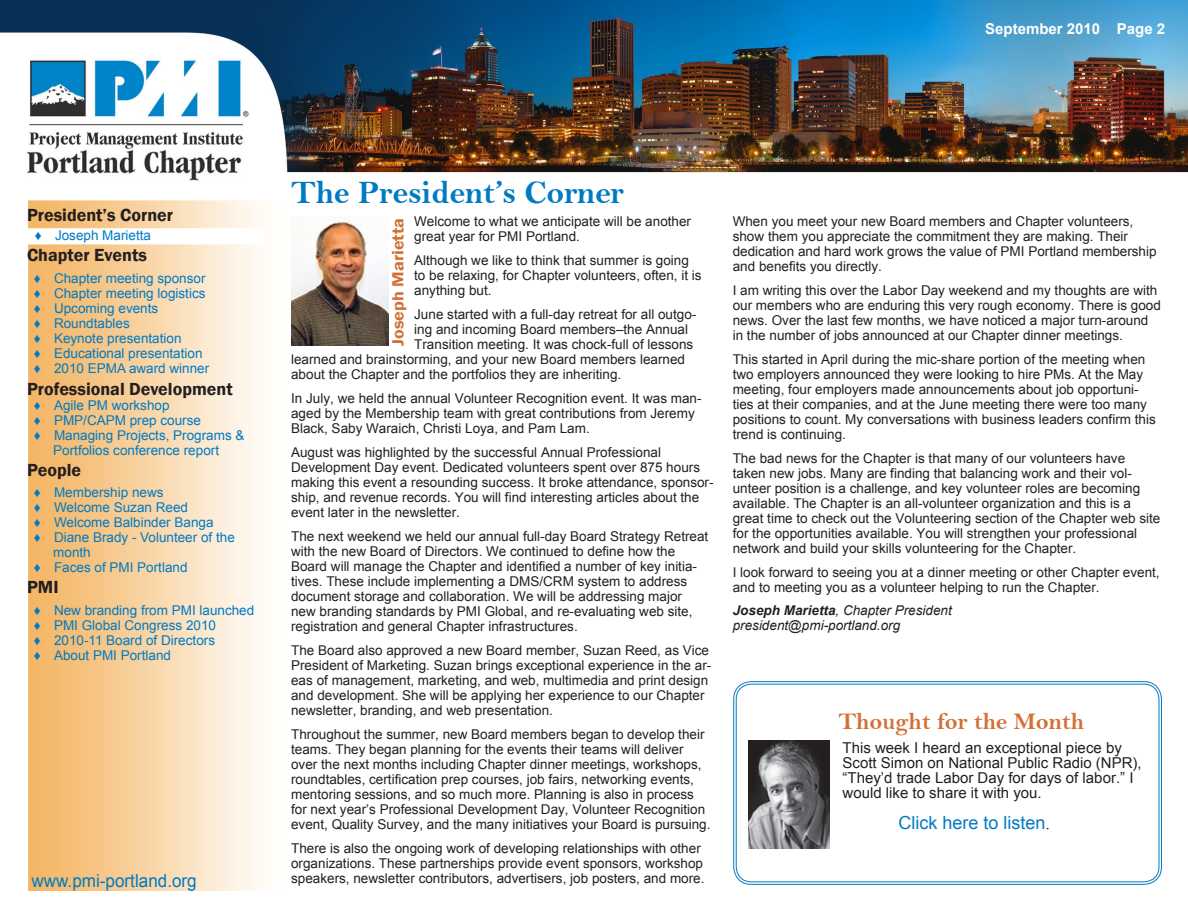
<style>
.page{position:relative;width:1188px;height:918px;background:#fff}
.page>*{position:absolute;margin:0;border:0;box-sizing:border-box;transform-origin:0 0}
.t1{font:33px "Bell MT Bold";letter-spacing:-.005em;color:#007ac2}
.t2{font:24px "Bell MT Bold";letter-spacing:-.005em;color:#d27137}
.t3{font:600 18px "Franklin Gothic";color:#231f20}
.t4{font:18px "Arial";color:#007ac2;scale:.95 1}
.t5{font:18px "Arial";color:#007ac2}
.t6{font:600 16.5px "Franklin Gothic";color:#d27137;scale:1.1 1}
.t7{font:15px/15px "Arial";color:#231f20}
.t8{font:700 15px "Arial";color:#fff}
.t9{font:13.5px/15px "Arial";color:#231f20}
.t10{font:13.5px/15px "Arial";color:#007ac2}
.t11{font:italic 13.5px/14.2px "Arial";color:#231f20}
.t12{font:12px "Bell MT Bold";color:#fff}
.s1{font-weight:700}
.s2{font-family:"Times New Roman";color:#231f20}
</style>
<div class="page">
<img style="left:28px;top:200px;width:233px;height:691px">
<img style="left:0;top:0;width:1188px;height:181px">
<div style="left:27px;top:229px;width:236px;height:15px;background:#fff"></div>
<div style="left:27px;top:228px;width:237px;height:16px;border:2px solid #fff"></div>
<img style="left:748px;top:741px;width:81px;height:108px">
<div style="left:733px;top:681px;width:429px;height:204px;border:1px solid #007ac2;border-radius:18px"></div>
<div style="left:736px;top:684px;width:423px;height:198px;border:1px solid #007ac2;border-radius:15px"></div>
<img style="left:291px;top:221px;width:98px;height:125px">
<p class="t12" style="left:1053px;top:20px;width:118px">December 2009/Pg 2</p>
<p class="t8" style="left:985px;top:19px;width:182px">September 2010 Page 2</p>
<h3 class="t3" style="left:27px;top:204px;width:148px">President’s Corner</h3>
<p class="t10" style="left:34px;top:230px;width:118px">♦ Joseph Marietta</p>
<h3 class="t3" style="left:27px;top:244px;width:122px">Chapter Events</h3>
<p class="t10" style="left:34px;top:271px;width:177px">♦ Chapter meeting sponsor ♦ Chapter meeting logistics ♦ Upcoming events<br>♦ Roundtables<br>♦ Keynote presentation<br>♦ Educational presentation ♦ 2010 EPMA award winner</p>
<h3 class="t3" style="left:27px;top:378px;width:207px">Professional Development</h3>
<p class="t10" style="left:34px;top:398px;width:137px">♦ Agile PM workshop</p>
<p class="t10" style="left:34px;top:413px;width:169px">♦ PMP/CAPM prep course</p>
<p class="t10" style="left:34px;top:428px;width:212px">♦ Managing Projects, Programs &amp;</p>
<p class="t10" style="left:53px;top:443px;width:167px">Portfolios conference report</p>
<h3 class="t3" style="left:27px;top:459px;width:56px">People</h3>
<p class="t10" style="left:34px;top:485px;width:131px">♦ Membership news</p>
<p class="t10" style="left:34px;top:500px;width:156px">♦ Welcome Suzan Reed</p>
<p class="t10" style="left:34px;top:515px;width:181px">♦ Welcome Balbinder Banga</p>
<p class="t10" style="left:34px;top:530px;width:203px">♦ Diane Brady - Volunteer of the</p>
<p class="t10" style="left:53px;top:545px;width:39px">month</p>
<p class="t10" style="left:34px;top:560px;width:155px">♦ Faces of PMI Portland</p>
<h3 class="t3" style="left:27px;top:576px;width:33px">PMI</h3>
<p class="t10" style="left:34px;top:603px;width:222px">♦ New branding from PMI launched ♦ PMI Global Congress 2010<br>♦ 2010-11 Board of Directors<br>♦ About PMI Portland</p>
<p class="t10" style="left:35px;top:227px;width:118px">♦ Joseph Marietta</p>
<h3 class="t4" style="left:32px;top:868px;width:176px">www.pmi-portland.org</h3>
<h1 class="t1" style="left:291px;top:172px;width:334px">The President’s Corner</h1>
<p class="t6" style="left:388px;top:346px;width:118px;rotate:-90deg">Joseph Marietta</p>
<p class="t9" style="left:414px;top:214px;width:278px">Welcome to what we anticipate will be another great year for PMI Portland.</p>
<p class="t9" style="left:414px;top:253px;width:289px">Although we like to think that summer is going to be relaxing, for Chapter volunteers, often, it is anything but.</p>
<p class="t9" style="left:414px;top:307px;width:284px">June started with a full-day retreat for all outgo-</p>
<p class="t9" style="left:414px;top:322px;width:275px">ing and incoming Board members–the Annual</p>
<p class="t9" style="left:414px;top:337px;width:281px">Transition meeting. It was chock-full of lessons</p>
<p class="t9" style="left:291px;top:352px;width:395px">learned and brainstorming, and your new Board members learned</p>
<p class="t9" style="left:291px;top:367px;width:332px">about the Chapter and the portfolios they are inheriting.</p>
<p class="t9" style="left:291px;top:391px;width:412px">In July, we held the annual Volunteer Recognition event. It was man&shy;aged by the Membership team with great contributions from Jeremy<br>Black, Saby Waraich, Christi Loya, and Pam Lam.</p>
<p class="t9" style="left:291px;top:445px;width:424px">August was highlighted by the successful Annual Professional Development Day event. Dedicated volunteers spent over 875 hours making this event a resounding success. It broke attendance, sponsor&shy;ship, and revenue records. You will find interesting articles about the event later in the newsletter.</p>
<p class="t9" style="left:291px;top:529px;width:419px">The next weekend we held our annual full-day Board Strategy Retreat with the new Board of Directors. We continued to define how the Board will manage the Chapter and identified a number of key initia&shy;tives. These include implementing a DMS/CRM system to address document storage and collaboration. We will be addressing major new branding standards by PMI Global, and re-evaluating web site, registration and general Chapter infrastructures.</p>
<p class="t9" style="left:291px;top:643px;width:422px">The Board also approved a new Board member, Suzan Reed, as Vice President of Marketing. Suzan brings exceptional experience in the ar&shy;eas of management, marketing, and web, multimedia and print design and development. She will be applying her experience to our Chapter newsletter, branding, and web presentation.</p>
<p class="t9" style="left:291px;top:727px;width:421px">Throughout the summer, new Board members began to develop their teams. They began planning for the events their teams will deliver over the next months including Chapter dinner meetings, workshops, roundtables, certification prep courses, job fairs, networking events, mentoring sessions, and so much more. Planning is also in process for next year’s Professional Development Day, Volunteer Recognition event, Quality Survey, and the many initiatives your Board is pursuing.</p>
<p class="t9" style="left:291px;top:841px;width:415px">There is also the ongoing work of developing relationships with other organizations. These partnerships provide event sponsors, workshop speakers, newsletter contributors, advertisers, job posters, and more.</p>
<p class="t9" style="left:733px;top:214px;width:425px">When you meet your new Board members and Chapter volunteers, show them you appreciate the commitment they are making. Their dedication and hard work grows the value of PMI Portland membership and benefits you directly.</p>
<p class="t9" style="left:733px;top:283px;width:430px">I am writing this over the Labor Day weekend and my thoughts are with our members who are enduring this very rough economy. There is good news. Over the last few months, we have noticed a major turn-around in the number of jobs announced at our Chapter dinner meetings.</p>
<p class="t9" style="left:733px;top:352px;width:425px">This started in April during the mic-share portion of the meeting when two employers announced they were looking to hire PMs. At the May meeting, four employers made announcements about job opportuni&shy;ties at their companies, and at the June meeting there were too many positions to count. My conversations with business leaders confirm this trend is continuing.</p>
<p class="t9" style="left:733px;top:451px;width:429px">The bad news for the Chapter is that many of our volunteers have taken new jobs. Many are finding that balancing work and their vol&shy;unteer position is a challenge, and key volunteer roles are becoming available. The Chapter is an all-volunteer organization and this is a great time to check out the Volunteering section of the Chapter web site for the opportunities available. You will strengthen your professional network and build your skills volunteering for the Chapter.</p>
<p class="t9" style="left:733px;top:565px;width:428px">I look forward to seeing you at a dinner meeting or other Chapter event, and to meeting you as a volunteer helping to run the Chapter.</p>
<p class="t11" style="left:733px;top:604px;width:221px"><span class="s1">Joseph Marietta</span>, Chapter President president@pmi-portland.org</p>
<h2 class="t2" style="left:838px;top:707px;width:247px">Thought for the Month</h2>
<p class="t7" style="left:843px;top:741px;width:301px">This week I heard an exceptional piece by Scott Simon on National Public Radio (NPR), “They’d trade Labor Day for days of labor.” I would like to share it with you.</p>
<h3 class="t5" style="left:898px;top:811px;width:153px">Click here to listen<span class="s2">.</span></h3>
</div>
